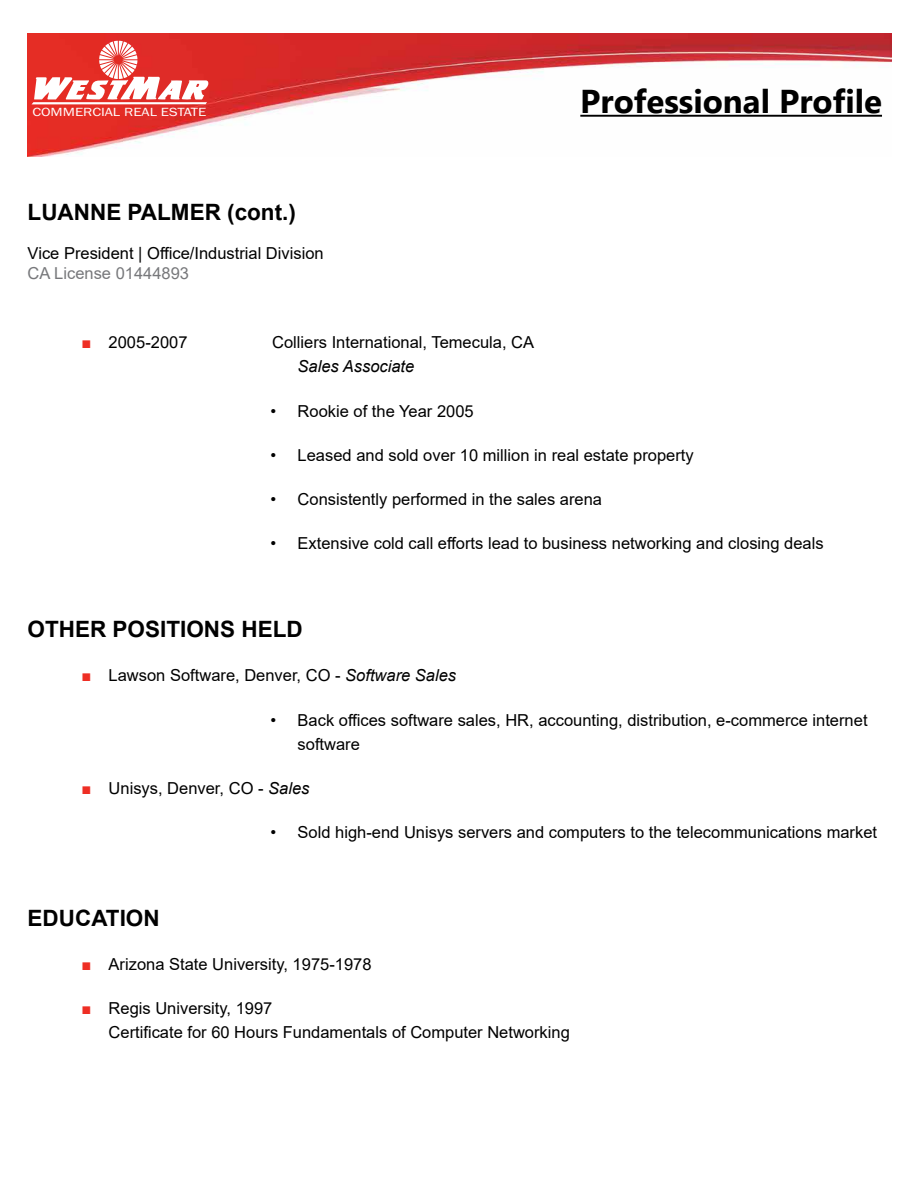
<style>
.page{position:relative;width:918px;height:1188px;background:#fff}
.page>*{position:absolute;margin:0;border:0;box-sizing:border-box;transform-origin:0 0}
.t1{font:700 33px "Gadugi";color:#000}
.t2{font:700 22.5px "Arial";color:#000}
.t3{font:16.5px/24px "Arial";color:#000}
.t4{font:16.5px "Arial";color:#77787b}
.t5{font:italic 16.5px "Arial";color:#000}
.t6{font:12.3px "Franklin Gothic";color:#fff;scale:1.23 1}
.s1{color:#ee2e24}
.s2{font-style:italic}
</style>
<div class="page">
<img style="left:27px;top:34px;width:864px;height:123px">
<svg style="left:32px;top:41px;width:176px;height:63px"></svg>
<hr style="left:580px;top:115px;width:302px;height:2px;background:#000">
<p class="t6" style="left:32px;top:104px;width:143px">COMMERCIAL REAL ESTATE</p>
<h2 class="t2" style="left:28px;top:196px;width:270px">LUANNE PALMER (cont.)</h2>
<p class="t3" style="left:28px;top:242px;width:298px">Vice President | Office/Industrial Division</p>
<p class="t4" style="left:28px;top:262px;width:163px">CA License 01444893</p>
<h1 class="t1" style="left:580px;top:81px;width:303px">Professional Profile</h1>
<p class="t3" style="left:82px;top:330px;width:107px"><span class="s1">■</span> 2005-2007</p>
<p class="t3" style="left:272px;top:330px;width:263px">Colliers International, Temecula, CA</p>
<p class="t5" style="left:298px;top:356px;width:118px">Sales Associate</p>
<p class="t3" style="left:271px;top:399px;width:205px">• Rookie of the Year 2005</p>
<p class="t3" style="left:271px;top:443px;width:425px">• Leased and sold over 10 million in real estate property</p>
<p class="t3" style="left:271px;top:487px;width:333px">• Consistently performed in the sales arena</p>
<p class="t3" style="left:271px;top:531px;width:555px">• Extensive cold call efforts lead to business networking and closing deals</p>
<h2 class="t2" style="left:28px;top:613px;width:277px">OTHER POSITIONS HELD</h2>
<p class="t3" style="left:82px;top:663px;width:376px"><span class="s1">■</span> Lawson Software, Denver, CO - <span class="s2">Software Sales</span></p>
<p class="t3" style="left:298px;top:708px;width:571px;text-indent:-27px">• Back offices software sales, HR, accounting, distribution, e-commerce internet software</p>
<p class="t3" style="left:82px;top:776px;width:229px"><span class="s1">■</span> Unisys, Denver, CO - <span class="s2">Sales</span></p>
<p class="t3" style="left:271px;top:820px;width:608px">• Sold high-end Unisys servers and computers to the telecommunications market</p>
<h2 class="t2" style="left:28px;top:902px;width:134px">EDUCATION</h2>
<p class="t3" style="left:82px;top:952px;width:291px"><span class="s1">■</span> Arizona State University, 1975-1978</p>
<p class="t3" style="left:109px;top:996px;width:463px;text-indent:-27px"><span class="s1">■</span> Regis University, 1997<br>Certificate for 60 Hours Fundamentals of Computer Networking</p>
</div>
